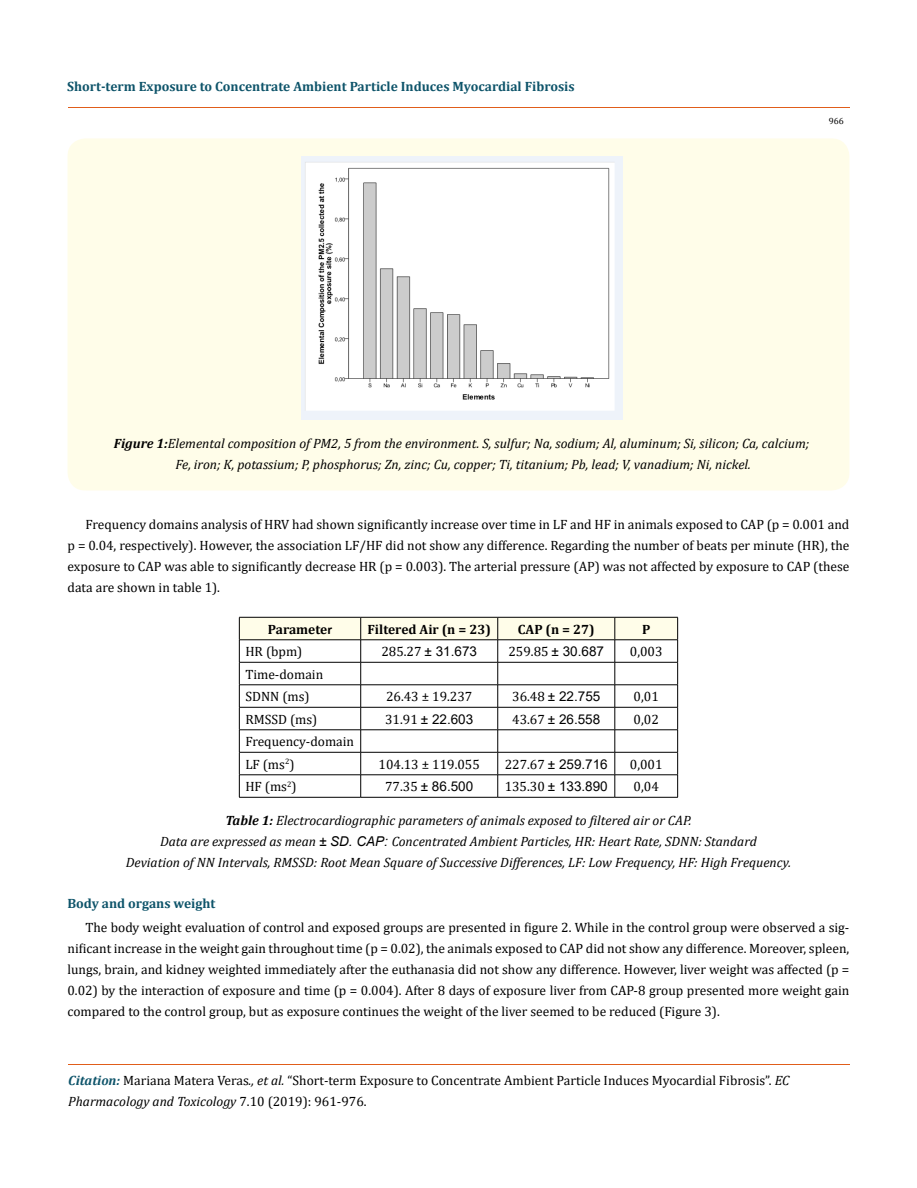
<style>
.page{position:relative;width:917px;height:1188px;background:#fff}
.page>*{position:absolute;margin:0;border:0;box-sizing:border-box;transform-origin:0 0}
.t1{font:13.5px/21px "Cambria";color:#000}
.t2{font:italic 13.5px/21px "Cambria";color:#000;text-align:center}
.t3{font:13.5px "Arial";color:#000}
.t4{font:700 13.5px "Cambria";color:#0e546a}
.t5{font:700 13.5px "Cambria";color:#000}
.t6{font:9px "Cambria";color:#000}
.s1{font-weight:700}
.s2{font-family:"Calibri"}
.s3{font-family:"Cambria"}
.s4{font-family:"Arial"}
.s5{font-weight:700;font-style:italic;color:#0e546a}
.s6{font-style:italic}
</style>
<div class="page">
<hr style="left:68px;top:108px;width:781px;height:1px;background:#e05d1a">
<hr style="left:68px;top:1064px;width:781px;height:1px;background:#e05d1a">
<div style="left:68px;top:138px;width:781px;height:353px;background:#fffde9;border-radius:18px"></div>
<img style="left:301px;top:156px;width:321px;height:263px">
<svg style="left:239px;top:617px;width:439px;height:180px"></svg>
<hr style="left:239px;top:797px;width:122px;height:1px;background:#000">
<hr style="left:361px;top:797px;width:136px;height:1px;background:#000">
<hr style="left:497px;top:797px;width:117px;height:1px;background:#000">
<hr style="left:614px;top:797px;width:63px;height:1px;background:#000">
<p class="t4" style="left:67px;top:77px;width:509px">Short-term Exposure to Concentrate Ambient Particle Induces Myocardial Fibrosis</p>
<p class="t6" style="left:828px;top:116px;width:16px">966</p>
<p class="t2" style="left:114px;top:432px;width:697px"><span class="s1">Figure 1:</span>Elemental composition of PM2, 5 from the environment. S, sulfur; Na, sodium; Al, aluminum; Si, silicon; Ca, calcium;<br>Fe, iron; K, potassium; P, phosphorus; Zn, zinc; Cu, copper; Ti, titanium; Pb, lead; V, vanadium; Ni, nickel.</p>
<p class="t1" style="left:68px;top:513px;width:783px;text-align:justify;text-indent:18px">Frequency domains analysis of HRV had shown significantly increase over time in LF and HF in animals exposed to CAP (p = 0.001 and p = 0.04, respectively). However, the association LF/HF did not show any difference. Regarding the number of beats per minute (HR), the exposure to CAP was able to significantly decrease HR (p = 0.003). The arterial pressure (AP) was not affected by exposure to CAP (these data are shown in table 1).</p>
<p class="t5" style="left:268px;top:620px;width:66px">Paramete<span class="s2">r</span></p>
<p class="t5" style="left:367px;top:620px;width:125px">Filtered Air (n = 23)</p>
<p class="t5" style="left:518px;top:620px;width:78px">CAP (n = 27)</p>
<p class="t5" style="left:642px;top:620px;width:10px">P</p>
<p class="t1" style="left:245px;top:641px;width:59px">HR (bpm)</p>
<p class="t3" style="left:381px;top:642px;width:97px"><span class="s3">285.27</span> ± 31.673</p>
<p class="t3" style="left:508px;top:642px;width:97px"><span class="s3">259.85</span> ± 30.687</p>
<p class="t1" style="left:630px;top:641px;width:34px">0,003</p>
<p class="t1" style="left:245px;top:663px;width:79px;line-height:22.5px">Time-domain<br>SDNN (ms)</p>
<p class="t1" style="left:386px;top:686px;width:88px">26.43 ± 19.237</p>
<p class="t3" style="left:512px;top:687px;width:90px"><span class="s3">36.48</span> ± 22.755</p>
<p class="t1" style="left:633px;top:686px;width:27px">0,01</p>
<p class="t1" style="left:245px;top:709px;width:74px">RMSSD (ms)</p>
<p class="t3" style="left:385px;top:710px;width:90px"><span class="s3">31.91</span> ± 22.603</p>
<p class="t3" style="left:512px;top:710px;width:90px"><span class="s3">43.67</span> ± 26.558</p>
<p class="t1" style="left:633px;top:709px;width:27px">0,02</p>
<p class="t1" style="left:245px;top:730px;width:110px;line-height:22.5px">Frequency-domain<br>LF (ms<sup>2</sup>)</p>
<p class="t1" style="left:378px;top:754px;width:103px">104.13 ± 119.055</p>
<p class="t3" style="left:504px;top:755px;width:105px"><span class="s3">227.67</span> ± 259.716</p>
<p class="t1" style="left:630px;top:754px;width:34px">0,001</p>
<p class="t1" style="left:245px;top:776px;width:53px">HF (ms<sup>2</sup>)</p>
<p class="t3" style="left:385px;top:777px;width:90px"><span class="s3">77.35</span> ± 86.500</p>
<p class="t3" style="left:504px;top:777px;width:105px"><span class="s3">135.30</span> ± 133.890</p>
<p class="t1" style="left:633px;top:776px;width:27px">0,04</p>
<p class="t2" style="left:126px;top:810px;width:666px"><span class="s1">Table 1:</span> Electrocardiographic parameters of animals exposed to filtered air or CAP.<br>Data are expressed as mean <span class="s4">± SD. CAP:</span> Concentrated Ambient Particles, HR: Heart Rate, SDNN: Standard<br>Deviation of NN Intervals, RMSSD: Root Mean Square of Successive Differences, LF: Low Frequency, HF: High Frequency.</p>
<p class="t4" style="left:67px;top:894px;width:149px">Body and organs weight</p>
<p class="t1" style="left:67px;top:917px;width:783px;text-align:justify;text-indent:18px">The body weight evaluation of control and exposed groups are presented in figure 2. While in the control group were observed a sig&shy;nificant increase in the weight gain throughout time (p = 0.02), the animals exposed to CAP did not show any difference. Moreover, spleen, lungs, brain, and kidney weighted immediately after the euthanasia did not show any difference. However, liver weight was affected (p = 0.02) by the interaction of exposure and time (p = 0.004). After 8 days of exposure liver from CAP-8 group presented more weight gain compared to the control group, but as exposure continues the weight of the liver seemed to be reduced (Figure 3).</p>
<p class="t1" style="left:68px;top:1070px;width:722px"><span class="s5">Citation:</span> Mariana Matera Veras<span class="s6">., et al.</span> “Short-term Exposure to Concentrate Ambient Particle Induces Myocardial Fibrosis”. <span class="s6">EC<br>Pharmacology and Toxicology</span> 7.10 (2019): 961-976.</p>
</div>
